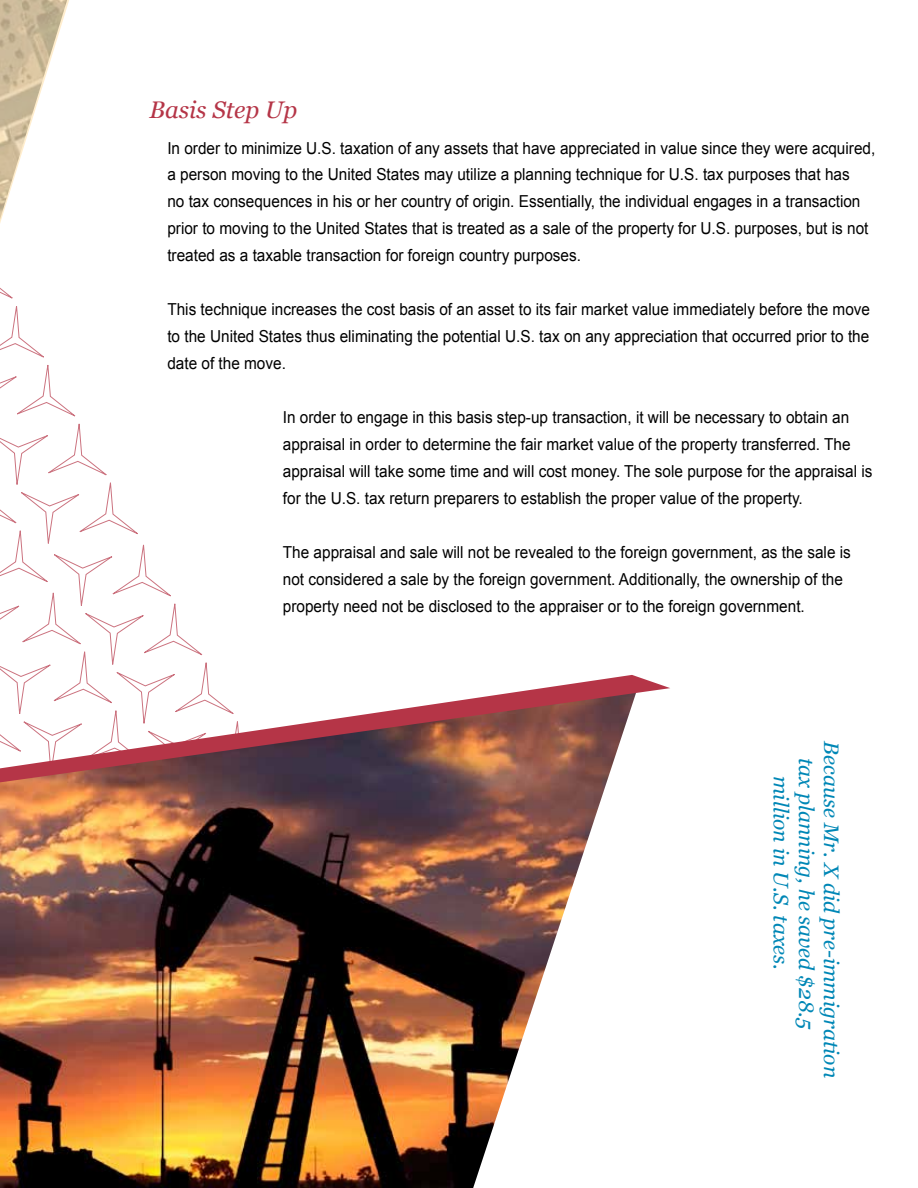
<style>
.page{position:relative;width:918px;height:1188px;background:#fff}
.page>*{position:absolute;margin:0;border:0;box-sizing:border-box;transform-origin:0 0}
.t1{font:italic 24px "Georgia";color:#b53547}
.t2{font:italic 21px "Georgia";color:#0087b6}
.t3{font:16.5px/27px "Arial";color:#000;scale:.93 1}
</style>
<div class="page">
<svg style="left:0;top:0;width:208px;height:675px"></svg>
<img style="left:0;top:782px;width:607px;height:406px">
<svg style="left:0;top:675px;width:670px;height:107px"></svg>
<h1 class="t1" style="left:149px;top:94px;width:149px">Basis Step Up</h1>
<p class="t3" style="left:167px;top:134px;width:763px">In order to minimize U.S. taxation of any assets that have appreciated in value since they were acquired, a person moving to the United States may utilize a planning technique for U.S. tax purposes that has<br>no tax consequences in his or her country of origin. Essentially, the individual engages in a transaction prior to moving to the United States that is treated as a sale of the property for U.S. purposes, but is not treated as a taxable transaction for foreign country purposes.</p>
<p class="t3" style="left:167px;top:296px;width:757px;text-align:justify">This technique increases the cost basis of an asset to its fair market value immediately before the move to the United States thus eliminating the potential U.S. tax on any appreciation that occurred prior to the date of the move.</p>
<p class="t3" style="left:283px;top:404px;width:635px">In order to engage in this basis step-up transaction, it will be necessary to obtain an appraisal in order to determine the fair market value of the property transferred. The appraisal will take some time and will cost money. The sole purpose for the appraisal is for the U.S. tax return preparers to establish the proper value of the property.</p>
<p class="t3" style="left:283px;top:539px;width:612px">The appraisal and sale will not be revealed to the foreign government, as the sale is not considered a sale by the foreign government. Additionally, the ownership of the property need not be disclosed to the appraiser or to the foreign government.</p>
<p class="t2" style="left:845px;top:741px;width:338px;rotate:90deg">Because Mr. X did pre-immigration</p>
<p class="t2" style="left:820px;top:758px;width:273px;rotate:90deg">tax planning, he saved $28.5</p>
<p class="t2" style="left:794px;top:776px;width:195px;rotate:90deg">million in U.S. taxes.</p>
</div>
